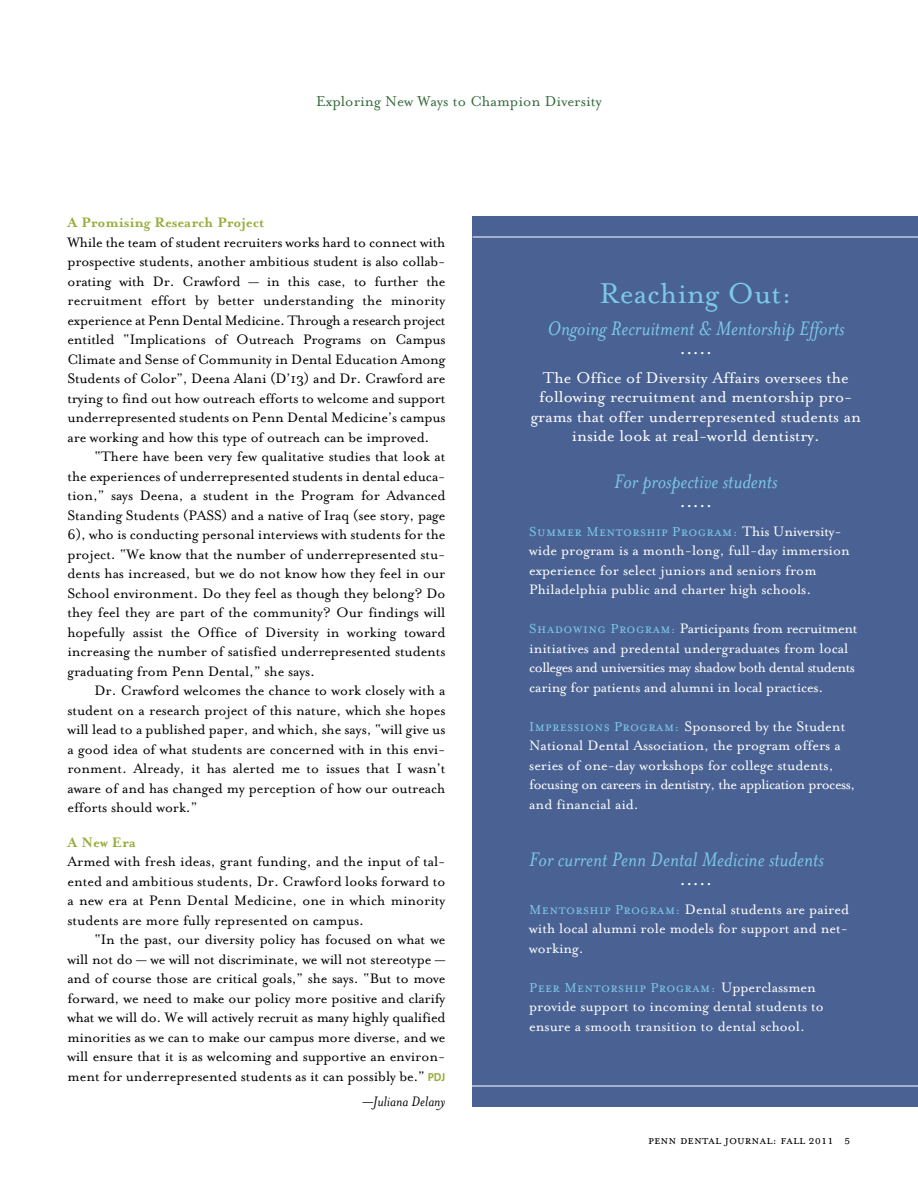
<style>
.page{position:relative;width:918px;height:1188px;background:#fff}
.page>*{position:absolute;margin:0;border:0;box-sizing:border-box;transform-origin:0 0}
.t1{font:33px "Mrs Eaves Roman";color:#7cc8ea}
.t2{font:italic 22.5px "Mrs Eaves";color:#7cc8ea}
.t3{font:21px "Mrs Eaves Small Caps";color:#fff}
.t4{font:18px/19.5px "Mrs Eaves Roman";color:#fff;text-align:center}
.t5{font:16.5px "Mrs Eaves Roman";color:#356b3b}
.t6{font:15.75px/19.5px "Mrs Eaves Roman";letter-spacing:-.005em;color:#000;text-align:justify}
.t7{font:15.75px/19.5px "Mrs Eaves Roman";color:#fff}
.t8{font:700 15.75px "Mrs Eaves";color:#95ad3b}
.t9{font:italic 15.75px "Mrs Eaves";color:#000}
.t10{font:15px "Mrs Eaves Small Caps";letter-spacing:.025em;color:#7cc8ea}
.t11{font:13.5px "Mrs Eaves Small Caps";color:#000}
.s1{font-family:"The Sans";font-weight:700;font-size:11.7px;color:#95ad3b}
.s2{font-family:"Mrs Eaves Roman";font-size:15.75px;color:#fff}
.s3{font-family:"Mrs Eaves Small Caps";font-size:15px;color:#7cc8ea}
</style>
<div class="page">
<div style="left:472px;top:216px;width:446px;height:891px;background:#4a6293"></div>
<hr style="left:473px;top:237px;width:445px;height:1px;background:#fff">
<hr style="left:471px;top:1086px;width:447px;height:1px;background:#fff">
<p class="t5" style="left:316px;top:91px;width:287px">Exploring New Ways to Champion Diversity</p>
<p class="t8" style="left:68px;top:213px;width:198px">A Promising Research Project</p>
<p class="t6" style="left:67px;top:231px;width:380px">While the team of student recruiters works hard to connect with prospective students, another ambitious student is also collab&shy;orating with Dr. Crawford — in this case, to further the recruitment effort by better understanding the minority experience at Penn Dental Medicine. Through a research project entitled “Implications of Outreach Programs on Campus Climate and Sense of Community in Dental Education Among Students of Color”, Deena Alani (D’13) and Dr. Crawford are trying to find out how outreach efforts to welcome and support underrepresented students on Penn Dental Medicine’s campus are working and how this type of outreach can be improved.</p>
<p class="t6" style="left:68px;top:446px;width:380px;text-indent:27px">“There have been very few qualitative studies that look at the experiences of underrepresented students in dental educa&shy;tion,” says Deena, a student in the Program for Advanced Standing Students (PASS) and a native of Iraq (see story, page 6), who is conducting personal interviews with students for the project. “We know that the number of underrepresented stu&shy;dents has increased, but we do not know how they feel in our School environment. Do they feel as though they belong? Do they feel they are part of the community? Our findings will hopefully assist the Office of Diversity in working toward increasing the number of satisfied underrepresented students graduating from Penn Dental,” she says.</p>
<p class="t6" style="left:68px;top:680px;width:380px;text-indent:27px">Dr. Crawford welcomes the chance to work closely with a student on a research project of this nature, which she hopes will lead to a published paper, and which, she says, “will give us a good idea of what students are concerned with in this envi&shy;ronment. Already, it has alerted me to issues that I wasn’t aware of and has changed my perception of how our outreach efforts should work.”</p>
<p class="t8" style="left:68px;top:832px;width:70px">A New Era</p>
<p class="t6" style="left:67px;top:851px;width:380px">Armed with fresh ideas, grant funding, and the input of tal&shy;ented and ambitious students, Dr. Crawford looks forward to a new era at Penn Dental Medicine, one in which minority students are more fully represented on campus.</p>
<p class="t6" style="left:67px;top:929px;width:380px;text-indent:27px">“In the past, our diversity policy has focused on what we will not do — we will not discriminate, we will not stereotype — and of course those are critical goals,” she says. “But to move forward, we need to make our policy more positive and clarify what we will do. We will actively recruit as many highly qualified minorities as we can to make our campus more diverse, and we will ensure that it is as welcoming and supportive an environ&shy;ment for underrepresented students as it can possibly be.” <span class="s1">PDJ</span></p>
<p class="t9" style="left:363px;top:1092px;width:84px">—Juliana Delany</p>
<h1 class="t1" style="left:600px;top:272px;width:194px">Reaching Out:</h1>
<h2 class="t2" style="left:547px;top:314px;width:299px">Ongoing Recruitment &amp; Mentorship Efforts</h2>
<h3 class="t3" style="left:679px;top:335px;width:34px">.....</h3>
<p class="t4" style="left:531px;top:367px;width:332px">The Office of Diversity Affairs oversees the following recruitment and mentorship pro&shy;grams that offer underrepresented students an inside look at real-world dentistry.</p>
<h2 class="t2" style="left:614px;top:467px;width:165px">For prospective students</h2>
<h3 class="t3" style="left:679px;top:488px;width:34px">.....</h3>
<p class="t10" style="left:529px;top:522px;width:314px">Summer Mentorship Program: <span class="s2">This University-</span></p>
<p class="t7" style="left:529px;top:540px;width:322px">wide program is a month-long, full-day immersion experience for select juniors and seniors from<br>Philadelphia public and charter high schools.</p>
<p class="t7" style="left:529px;top:618px;width:330px"><span class="s3">Shadowing Program:</span> Participants from recruitment initiatives and predental undergraduates from local colleges and universities may shadow both dental students caring for patients and alumni in local practices.</p>
<p class="t7" style="left:529px;top:715px;width:328px"><span class="s3">Impressions Program:</span> Sponsored by the Student National Dental Association, the program offers a series of one-day workshops for college students, focusing on careers in dentistry, the application process, and financial aid.</p>
<h2 class="t2" style="left:529px;top:845px;width:296px">For current Penn Dental Medicine students</h2>
<h3 class="t3" style="left:679px;top:866px;width:34px">.....</h3>
<p class="t7" style="left:529px;top:898px;width:321px;text-align:justify"><span class="s3">Mentorship Program:</span> Dental students are paired with local alumni role models for support and net&shy;working.</p>
<p class="t10" style="left:529px;top:978px;width:288px">Peer Mentorship Program: <span class="s2">Upperclassmen</span></p>
<p class="t7" style="left:529px;top:996px;width:296px">provide support to incoming dental students to ensure a smooth transition to dental school.</p>
<p class="t11" style="left:648px;top:1131px;width:204px">penn dental journal: fall 2011 5</p>
</div>
